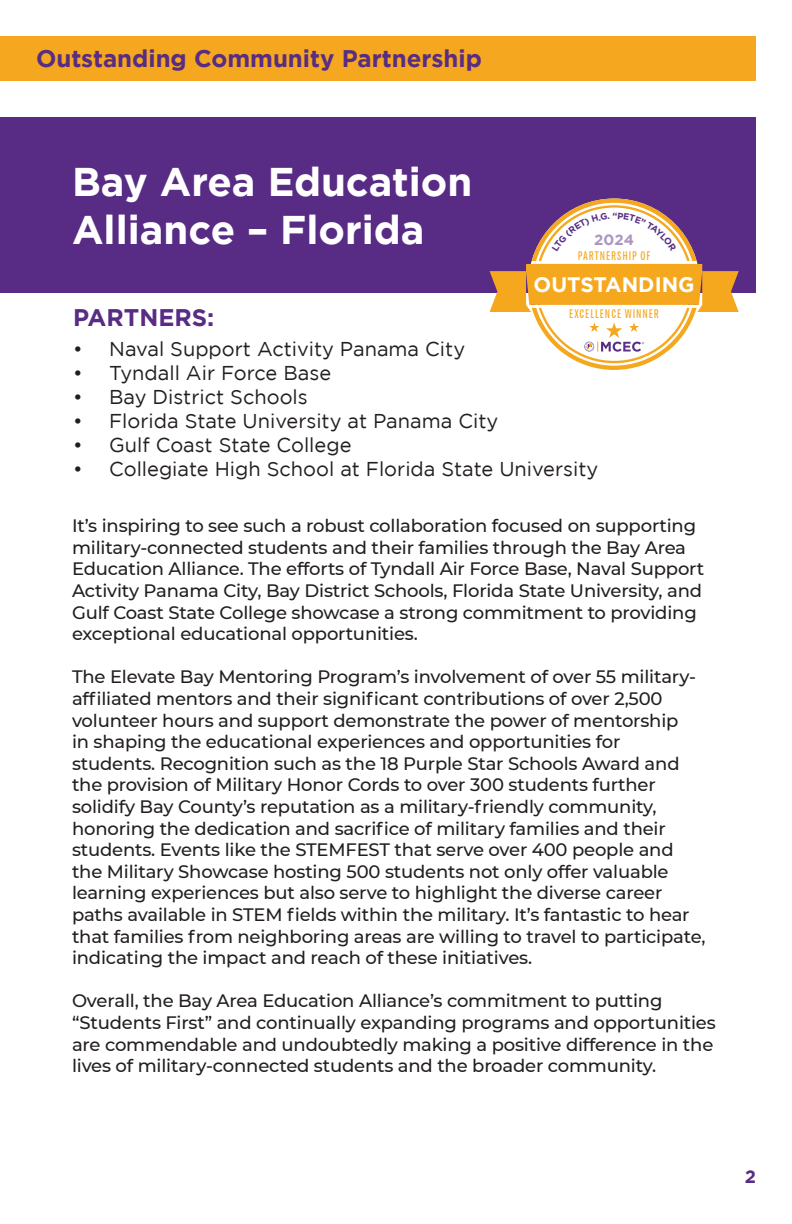
<style>
.page{position:relative;width:792px;height:1224px;background:#fff}
.page>*{position:absolute;margin:0;border:0;box-sizing:border-box;transform-origin:0 0}
.Paragraph_Style_1{font:700 40px/48px "Gotham";color:#fff}
.t1{font:700 24px "Gotham";color:#582d82}
.t2{font:700 24px "Gotham";color:#582c84}
.t3{font:700 21px "Gotham";color:#fff}
.t4{font:20px "Gotham";color:#231f20}
.Body_Copy{font:500 18px/21.6px "Montserrat";letter-spacing:-.01em;color:#231f20}
.HEADLINE-Partnership{font:700 18px "Gotham";color:#582c84}
.t5{font:700 14.8px "Gotham";color:#ac96c1}
.t6{font:12.4px "Chartwell Pies";letter-spacing:.075em;color:#f5a71e}
</style>
<div class="page">
<div style="left:0;top:36px;width:756px;height:45px;background:#f5a81f"></div>
<div style="left:0;top:117px;width:756px;height:176px;background:#582c84"></div>
<svg style="left:490px;top:199px;width:249px;height:171px"></svg>
<p class="t1" style="left:36px;top:45px;width:447px">Outstanding Community Partnership</p>
<p class="Paragraph_Style_1" style="left:72px;top:157px;width:402px">Bay Area Education<br>Alliance – Florida</p>
<p class="t2" style="left:73px;top:303px;width:143px">PARTNERS:</p>
<p class="t5" style="left:594px;top:231px;width:42px">2024</p>
<p class="t6" style="left:578px;top:249px;width:74px">PARTNERSHIP OF</p>
<p class="t3" style="left:534px;top:273px;width:163px">OUTSTANDING</p>
<p class="t6" style="left:569px;top:306px;width:91px">EXCELLENCE WINNER</p>
<p class="t4" style="left:73px;top:338px;width:393px">• Naval Support Activity Panama City</p>
<p class="t4" style="left:73px;top:362px;width:260px">• Tyndall Air Force Base</p>
<p class="t4" style="left:73px;top:386px;width:236px">• Bay District Schools</p>
<p class="t4" style="left:73px;top:410px;width:427px">• Florida State University at Panama City</p>
<p class="t4" style="left:73px;top:434px;width:280px">• Gulf Coast State College</p>
<p class="t4" style="left:73px;top:458px;width:527px">• Collegiate High School at Florida State University</p>
<p class="Body_Copy" style="left:72px;top:514px;width:634px">It’s inspiring to see such a robust collaboration focused on supporting military-connected students and their families through the Bay Area Education Alliance. The efforts of Tyndall Air Force Base, Naval Support Activity Panama City, Bay District Schools, Florida State University, and Gulf Coast State College showcase a strong commitment to providing exceptional educational opportunities.</p>
<p class="Body_Copy" style="left:72px;top:665px;width:635px">The Elevate Bay Mentoring Program’s involvement of over 55 military&shy;affiliated mentors and their significant contributions of over 2,500 volunteer hours and support demonstrate the power of mentorship<br>in shaping the educational experiences and opportunities for students. Recognition such as the 18 Purple Star Schools Award and the provision of Military Honor Cords to over 300 students further solidify Bay County’s reputation as a military-friendly community, honoring the dedication and sacrifice of military families and their students. Events like the STEMFEST that serve over 400 people and the Military Showcase hosting 500 students not only offer valuable learning experiences but also serve to highlight the diverse career paths available in STEM fields within the military. It’s fantastic to hear that families from neighboring areas are willing to travel to participate, indicating the impact and reach of these initiatives.</p>
<p class="Body_Copy" style="left:72px;top:989px;width:645px">Overall, the Bay Area Education Alliance’s commitment to putting “Students First” and continually expanding programs and opportunities are commendable and undoubtedly making a positive difference in the lives of military-connected students and the broader community.</p>
<p class="HEADLINE-Partnership" style="left:745px;top:1166px;width:13px">2</p>
</div>
